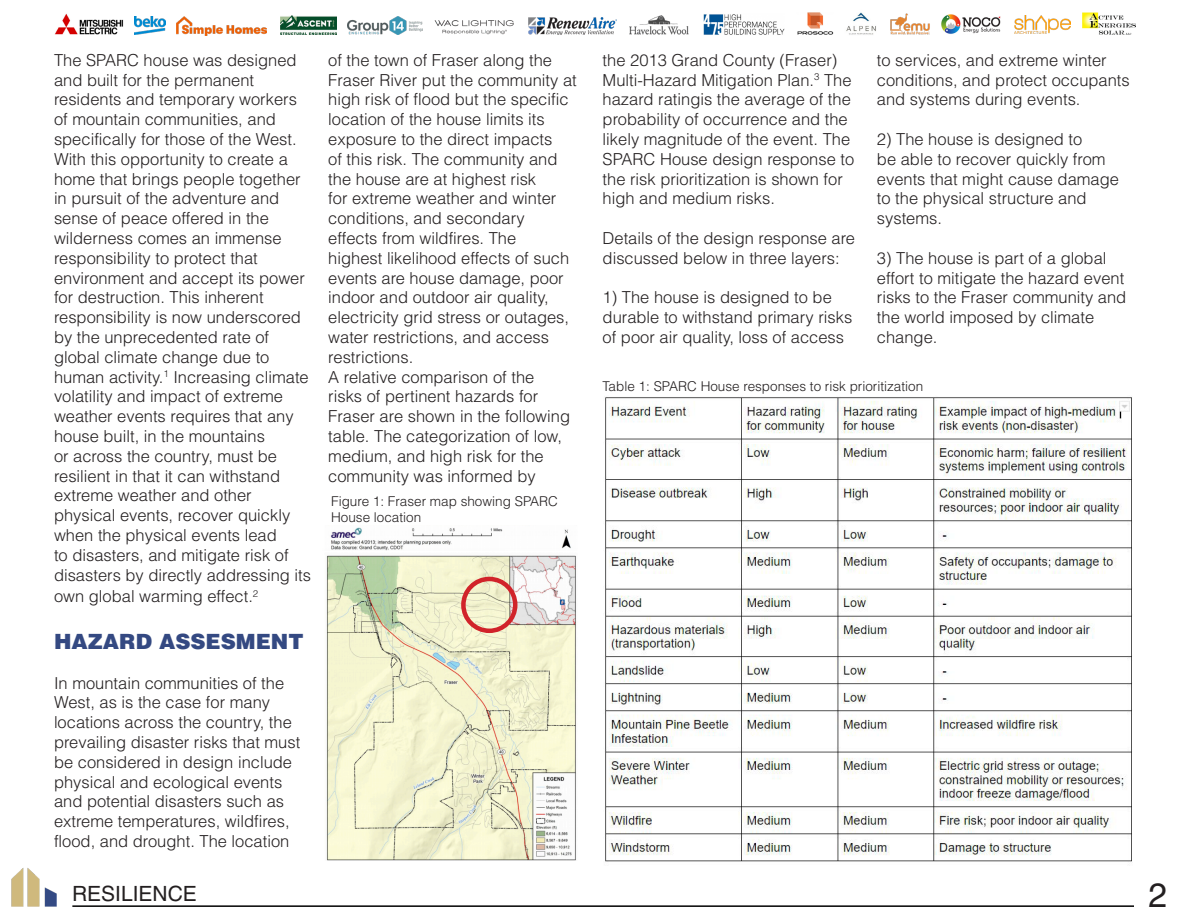
<style>
.page{position:relative;width:1188px;height:918px;background:#fff}
.page>*{position:absolute;margin:0;border:0;box-sizing:border-box;transform-origin:0 0}
.t1{font:33.9px "Helvetica";color:#231f20}
.t2{font:900 21px "Helvetica";color:#344982}
.t3{font:21px "Helvetica";color:#231f20}
.t4{font:300 16.5px/19.8px "Helvetica";color:#231f20}
.t5{font:300 13.5px/16.2px "Helvetica";color:#231f20}
</style>
<div class="page">
<hr style="left:72px;top:905px;width:1062px;height:2px;background:#000">
<img style="left:11px;top:868px;width:46px;height:39px">
<img style="left:55px;top:13px;width:69px;height:22px">
<img style="left:135px;top:17px;width:31px;height:17px">
<img style="left:177px;top:16px;width:90px;height:20px">
<img style="left:280px;top:15px;width:56px;height:19px">
<img style="left:348px;top:16px;width:75px;height:19px">
<img style="left:434px;top:20px;width:80px;height:15px">
<img style="left:529px;top:17px;width:88px;height:17px">
<img style="left:629px;top:15px;width:60px;height:20px">
<img style="left:703px;top:14px;width:81px;height:21px">
<img style="left:797px;top:12px;width:37px;height:23px">
<img style="left:846px;top:12px;width:30px;height:23px">
<img style="left:890px;top:13px;width:40px;height:22px">
<img style="left:942px;top:15px;width:59px;height:19px">
<img style="left:1014px;top:16px;width:56px;height:18px">
<img style="left:1083px;top:12px;width:53px;height:23px">
<img style="left:605px;top:397px;width:527px;height:465px">
<img style="left:326px;top:527px;width:250px;height:334px">
<div style="left:461px;top:577px;width:57px;height:56px;border:4px solid #d1232a;border-radius:50%"></div>
<p class="t4" style="left:54px;top:50px;width:259px">The SPARC house was designed and built for the permanent residents and temporary workers of mountain communities, and specifically for those of the West.<br>With this opportunity to create a home that brings people together in pursuit of the adventure and sense of peace offered in the wilderness comes an immense responsibility to protect that environment and accept its power for destruction. This inherent responsibility is now underscored by the unprecedented rate of global climate change due to human activity.<sup>1</sup> Increasing climate volatility and impact of extreme weather events requires that any house built, in the mountains<br>or across the country, must be resilient in that it can withstand extreme weather and other physical events, recover quickly when the physical events lead<br>to disasters, and mitigate risk of disasters by directly addressing its</p>
<p class="t4" style="left:54px;top:586px;width:206px">own global warming effect.<sup>2</sup></p>
<h3 class="t2" style="left:54px;top:628px;width:251px">HAZARD ASSESMENT</h3>
<p class="t4" style="left:54px;top:672px;width:248px">In mountain communities of the<br>West, as is the case for many locations across the country, the prevailing disaster risks that must be considered in design include physical and ecological events and potential disasters such as extreme temperatures, wildfires, flood, and drought. The location</p>
<p class="t4" style="left:328px;top:50px;width:250px">of the town of Fraser along the<br>Fraser River put the community at high risk of flood but the specific location of the house limits its exposure to the direct impacts<br>of this risk. The community and the house are at highest risk<br>for extreme weather and winter conditions, and secondary effects from wildfires. The<br>highest likelihood effects of such events are house damage, poor indoor and outdoor air quality, electricity grid stress or outages, water restrictions, and access restrictions.<br>A relative comparison of the<br>risks of pertinent hazards for<br>Fraser are shown in the following table. The categorization of low, medium, and high risk for the community was informed by</p>
<p class="t5" style="left:331px;top:493px;width:228px">Figure 1: Fraser map showing SPARC<br>House location</p>
<p class="t4" style="left:603px;top:50px;width:253px">the 2013 Grand County (Fraser)<br>Multi-Hazard Mitigation Plan.<sup>3</sup> The hazard ratingis the average of the probability of occurrence and the likely magnitude of the event. The<br>SPARC House design response to the risk prioritization is shown for high and medium risks.</p>
<p class="t4" style="left:603px;top:228px;width:254px">Details of the design response are discussed below in three layers:</p>
<p class="t4" style="left:603px;top:287px;width:251px">1) The house is designed to be durable to withstand primary risks of poor air quality, loss of access</p>
<p class="t5" style="left:603px;top:377px;width:322px">Table 1: SPARC House responses to risk prioritization</p>
<p class="t4" style="left:877px;top:50px;width:254px">to services, and extreme winter conditions, and protect occupants and systems during events.</p>
<p class="t4" style="left:877px;top:129px;width:244px">2) The house is designed to<br>be able to recover quickly from events that might cause damage to the physical structure and systems.</p>
<p class="t4" style="left:877px;top:248px;width:251px">3) The house is part of a global effort to mitigate the hazard event risks to the Fraser community and the world imposed by climate change.</p>
<p class="t3" style="left:72px;top:881px;width:126px">RESILIENCE</p>
<h1 class="t1" style="left:1148px;top:875px;width:20px">2</h1>
</div>
